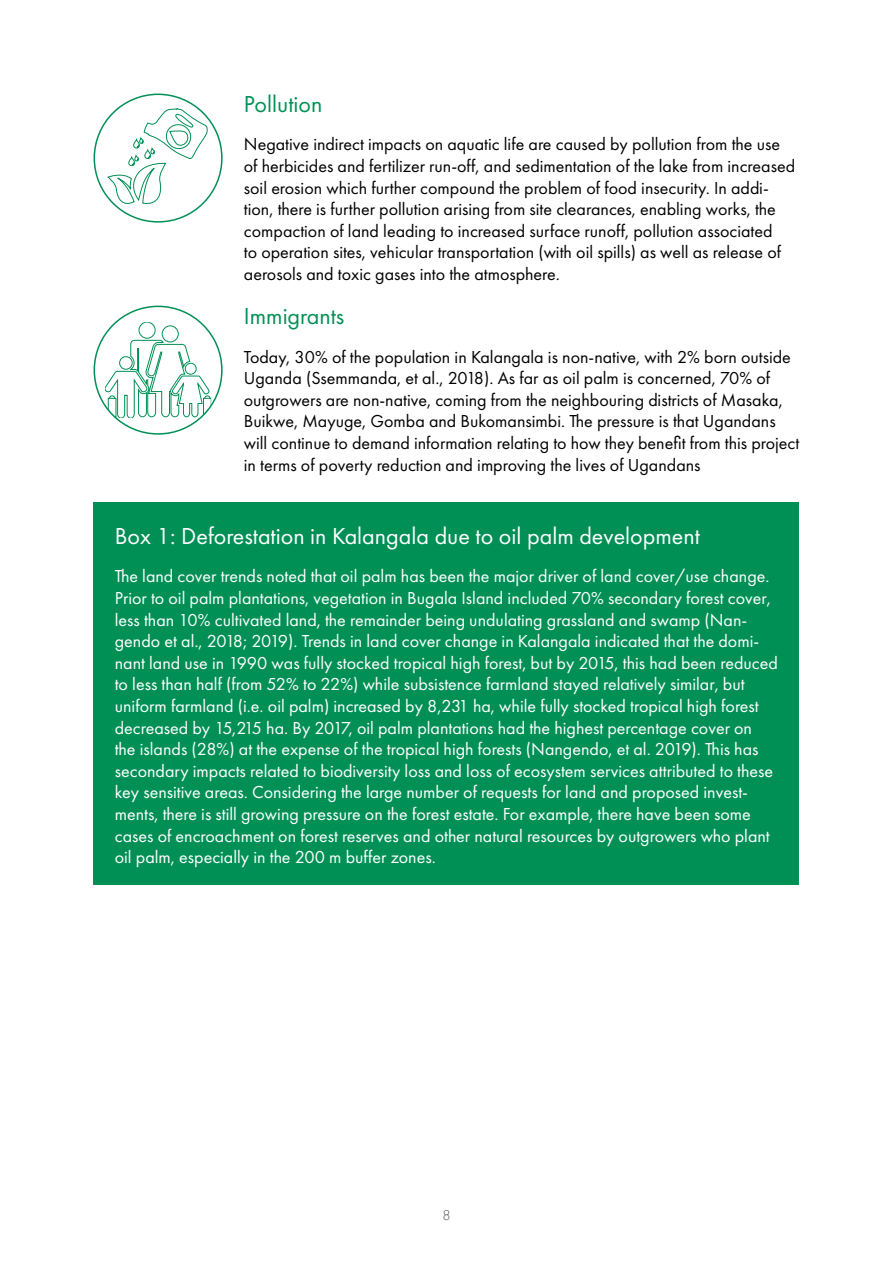
<style>
.page{position:relative;width:893px;height:1263px;background:#fff}
.page>*{position:absolute;margin:0;border:0;box-sizing:border-box;transform-origin:0 0}
.body{font:24px "Futura PT";color:#fff}
.body-2{font:24px "Futura PT";color:#009055}
.body-3{font:18px/21.6px "Futura PT";color:#fff}
.body-4{font:18px/21.6px "Futura PT";color:#000}
.t1{font:300 15px "Futura PT";color:#58595b}
</style>
<div class="page">
<svg style="left:107px;top:108px;width:101px;height:99px"></svg>
<div style="left:139px;top:322px;width:17px;height:17px;border:1px solid #009055;border-radius:50%"></div>
<div style="left:162px;top:325px;width:17px;height:17px;border:1px solid #009055;border-radius:50%"></div>
<svg style="left:105px;top:339px;width:106px;height:79px"></svg>
<div style="left:94px;top:502px;width:705px;height:382px;background:#009055"></div>
<p class="body-2" style="left:244px;top:90px;width:80px">Pollution</p>
<p class="body-4" style="left:244px;top:134px;width:553px">Negative indirect impacts on aquatic life are caused by pollution from the use of herbicides and fertilizer run-off, and sedimentation of the lake from increased soil erosion which further compound the problem of food insecurity. In addi&shy;tion, there is further pollution arising from site clearances, enabling works, the compaction of land leading to increased surface runoff, pollution associated<br>to operation sites, vehicular transportation (with oil spills) as well as release of aerosols and toxic gases into the atmosphere.</p>
<p class="body-2" style="left:244px;top:302px;width:102px">Immigrants</p>
<p class="body-4" style="left:244px;top:346px;width:557px">Today, 30% of the population in Kalangala is non-native, with 2% born outside Uganda (Ssemmanda, et al., 2018). As far as oil palm is concerned, 70% of outgrowers are non-native, coming from the neighbouring districts of Masaka, Buikwe, Mayuge, Gomba and Bukomansimbi. The pressure is that Ugandans will continue to demand information relating to how they benefit from this project in terms of poverty reduction and improving the lives of Ugandans</p>
<p class="body" style="left:115px;top:522px;width:586px">Box 1: Deforestation in Kalangala due to oil palm development</p>
<p class="body-3" style="left:115px;top:565px;width:664px">The land cover trends noted that oil palm has been the major driver of land cover/use change.<br>Prior to oil palm plantations, vegetation in Bugala Island included 70% secondary forest cover, less than 10% cultivated land, the remainder being undulating grassland and swamp (Nan&shy;gendo et al., 2018; 2019). Trends in land cover change in Kalangala indicated that the domi&shy;nant land use in 1990 was fully stocked tropical high forest, but by 2015, this had been reduced to less than half (from 52% to 22%) while subsistence farmland stayed relatively similar, but uniform farmland (i.e. oil palm) increased by 8,231 ha, while fully stocked tropical high forest decreased by 15,215 ha. By 2017, oil palm plantations had the highest percentage cover on<br>the islands (28%) at the expense of the tropical high forests (Nangendo, et al. 2019). This has secondary impacts related to biodiversity loss and loss of ecosystem services attributed to these key sensitive areas. Considering the large number of requests for land and proposed invest&shy;ments, there is still growing pressure on the forest estate. For example, there have been some cases of encroachment on forest reserves and other natural resources by outgrowers who plant oil palm, especially in the 200 m buffer zones.</p>
<p class="t1" style="left:442px;top:1207px;width:10px">8</p>
</div>
